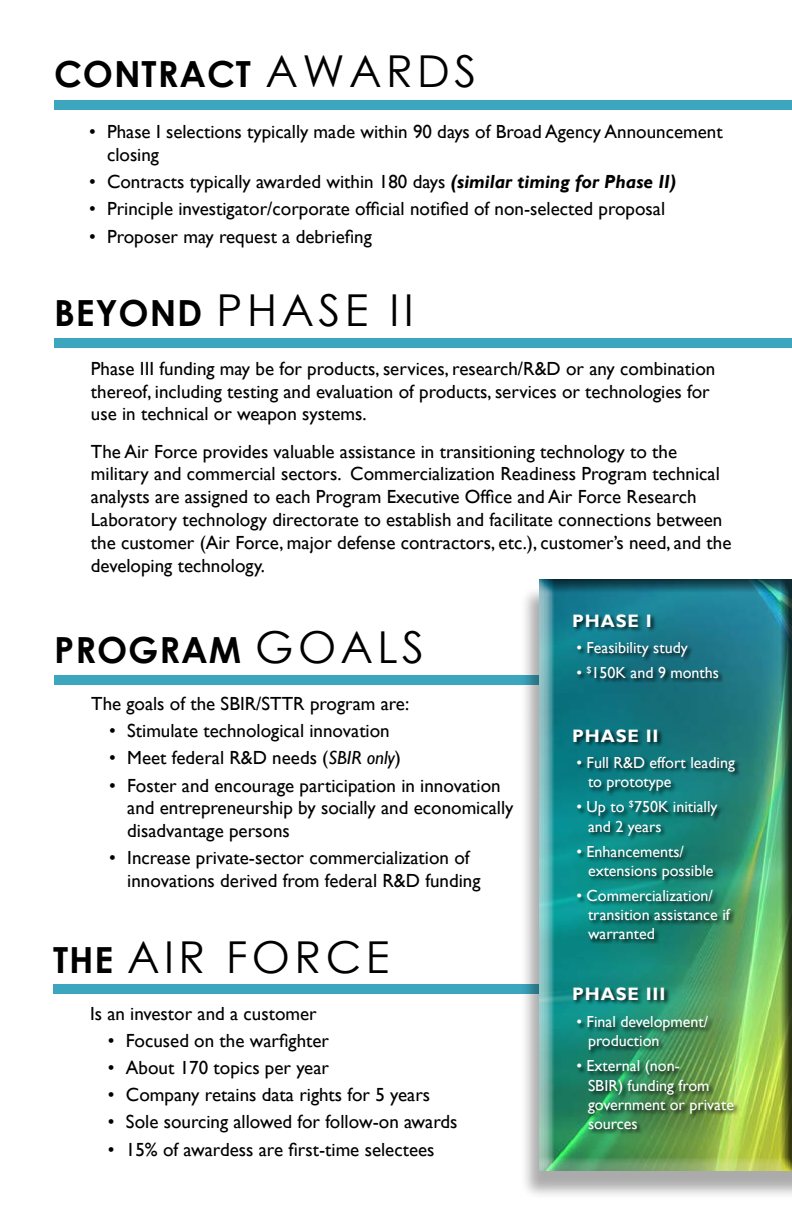
<style>
.page{position:relative;width:792px;height:1224px;background:#fff}
.page>*{position:absolute;margin:0;border:0;box-sizing:border-box;transform-origin:0 0}
.t1{font:44px "Century Gothic";letter-spacing:.1em;color:#000}
.t2{font:700 36px "Century Gothic";letter-spacing:.025em;color:#000}
.t3{font:19px/22.8px "Gill Sans";color:#000}
.t4{font:700 18px "Gill Sans";letter-spacing:.05em;color:#fff}
.t5{font:16px/19.2px "Gill Sans";color:#fff}
.s1{font-weight:400;font-size:44px}
.s2{font-weight:700;font-style:italic}
.s3{font-weight:700;font-size:36px}
.s4{font-style:italic}
</style>
<div class="page">
<div style="left:54px;top:675px;width:738px;height:9px;background:#3ca6be"></div>
<div style="left:53px;top:985px;width:739px;height:9px;background:#3ca6be"></div>
<div style="left:519px;top:585px;width:273px;height:614px;background:#000;opacity:.33"></div>
<div style="left:530px;top:564px;width:262px;height:619px;background:#000;opacity:.75"></div>
<div style="left:54px;top:101px;width:738px;height:9px;background:#3ca6be"></div>
<div style="left:54px;top:338px;width:738px;height:9px;background:#3ca6be"></div>
<div style="left:572px;top:614px;width:152px;height:69px;background:#000;opacity:.75"></div>
<div style="left:572px;top:729px;width:169px;height:215px;background:#000;opacity:.75"></div>
<div style="left:572px;top:987px;width:167px;height:147px;background:#000;opacity:.75"></div>
<h2 class="t2" style="left:54px;top:47px;width:424px">CONTRACT <span class="s1">AWARDS</span></h2>
<p class="t3" style="left:107px;top:121px;width:617px;text-indent:-18px">• Phase I selections typically made within 90 days of Broad Agency Announcement closing</p>
<p class="t3" style="left:89px;top:171px;width:589px">• Contracts typically awarded within 180 days <span class="s2">(similar timing for Phase II)</span></p>
<p class="t3" style="left:89px;top:198px;width:578px">• Principle investigator/corporate official notified of non-selected proposal</p>
<p class="t3" style="left:89px;top:225px;width:284px">• Proposer may request a debriefing</p>
<h1 class="t1" style="left:54px;top:279px;width:361px"><span class="s3">BEYOND</span> PHASE II</h1>
<p class="t3" style="left:91px;top:357px;width:626px">Phase III funding may be for products, services, research/R&amp;D or any combination thereof, including testing and evaluation of products, services or technologies for use in technical or weapon systems.</p>
<p class="t3" style="left:91px;top:440px;width:642px">The Air Force provides valuable assistance in transitioning technology to the military and commercial sectors. Commercialization Readiness Program technical analysts are assigned to each Program Executive Office and Air Force Research Laboratory technology directorate to establish and facilitate connections between the customer (Air Force, major defense contractors, etc.), customer’s need, and the developing technology.</p>
<h2 class="t2" style="left:54px;top:623px;width:371px">PROGRAM <span class="s1">GOALS</span></h2>
<p class="t3" style="left:91px;top:693px;width:319px">The goals of the SBIR/STTR program are:</p>
<p class="t3" style="left:109px;top:720px;width:282px">• Stimulate technological innovation</p>
<p class="t3" style="left:109px;top:747px;width:293px">• Meet federal R&amp;D needs (<span class="s4">SBIR only</span>)</p>
<p class="t3" style="left:127px;top:774px;width:388px;text-indent:-18px">• Foster and encourage participation in innovation and entrepreneurship by socially and economically disadvantage persons</p>
<p class="t3" style="left:127px;top:847px;width:355px;text-indent:-18px">• Increase private-sector commercialization of innovations derived from federal R&amp;D funding</p>
<h1 class="t1" style="left:53px;top:926px;width:338px"><span class="s3">THE</span> AIR FORCE</h1>
<p class="t3" style="left:90px;top:1003px;width:228px">Is an investor and a customer</p>
<p class="t3" style="left:108px;top:1030px;width:223px">• Focused on the warfighter</p>
<p class="t3" style="left:108px;top:1057px;width:223px">• About 170 topics per year</p>
<p class="t3" style="left:108px;top:1084px;width:324px">• Company retains data rights for 5 years</p>
<p class="t3" style="left:108px;top:1111px;width:351px">• Sole sourcing allowed for follow-on awards</p>
<p class="t3" style="left:108px;top:1138px;width:328px">• 15% of awardess are first-time selectees</p>
<p class="t4" style="left:572px;top:610px;width:81px">PHASE I</p>
<p class="t5" style="left:576px;top:638px;width:113px">• Feasibility study</p>
<p class="t5" style="left:576px;top:663px;width:144px">• <sup>$</sup>150K and 9 months</p>
<p class="t4" style="left:572px;top:725px;width:88px">PHASE II</p>
<p class="t5" style="left:588px;top:754px;width:148px;text-indent:-12px">• Full R&amp;D effort leading to prototype</p>
<p class="t5" style="left:588px;top:798px;width:131px;text-indent:-12px">• Up to <sup>$</sup>750K initially and 2 years</p>
<p class="t5" style="left:588px;top:842px;width:127px;text-indent:-12px">• Enhancements/ extensions possible</p>
<p class="t5" style="left:588px;top:886px;width:143px;text-indent:-12px">• Commercialization/ transition assistance if warranted</p>
<p class="t4" style="left:572px;top:983px;width:95px">PHASE III</p>
<p class="t5" style="left:588px;top:1013px;width:122px;text-indent:-12px">• Final development/ production</p>
<p class="t5" style="left:588px;top:1057px;width:148px;text-indent:-12px">• External (non-<br>SBIR) funding from government or private sources</p>
</div>
